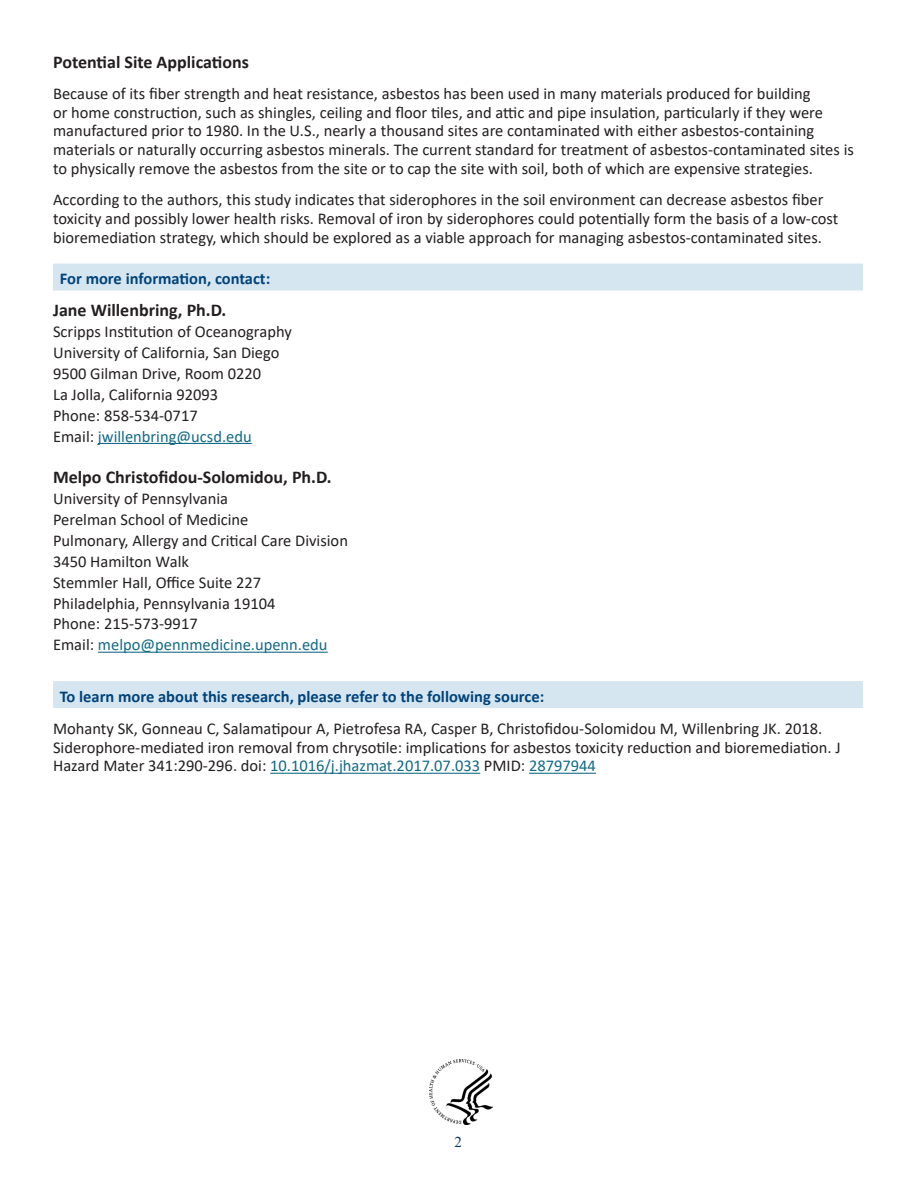
<style>
.page{position:relative;width:918px;height:1188px;background:#fff}
.page>*{position:absolute;margin:0;border:0;box-sizing:border-box;transform-origin:0 0}
.For_More_Info_Contac{font:700 18px "Calibri";color:#231f20}
.Body_Text{font:16.5px/18.8px "Calibri";color:#231f20}
.For_More_Info_Contac-2{font:16.5px "Calibri";color:#231f20}
.t1{font:700 16.5px "Calibri";color:#00437b}
.For_More_Info_Contac-3{font:16.5px "Calibri";color:#136a85}
.t2{font:15px "Times New Roman";color:#036}
.s1{color:#231f20}
.s2{color:#136a85}
</style>
<div class="page">
<div style="left:53px;top:264px;width:810px;height:27px;background:#d6e6f0"></div>
<hr style="left:98px;top:443px;width:154px;height:1px;background:#136a85">
<hr style="left:98px;top:652px;width:230px;height:1px;background:#136a85">
<div style="left:53px;top:681px;width:810px;height:27px;background:#d6e6f0"></div>
<hr style="left:270px;top:773px;width:210px;height:1px;background:#136a85">
<hr style="left:529px;top:773px;width:67px;height:1px;background:#136a85">
<img style="left:429px;top:1059px;width:64px;height:65px">
<h2 class="For_More_Info_Contac" style="left:53px;top:49px;width:197px">Potential Site Applications</h2>
<p class="Body_Text" style="left:53px;top:84px;width:802px">Because of its fiber strength and heat resistance, asbestos has been used in many materials produced for building<br>or home construction, such as shingles, ceiling and floor tiles, and attic and pipe insulation, particularly if they were manufactured prior to 1980. In the U.S., nearly a thousand sites are contaminated with either asbestos-containing materials or naturally occurring asbestos minerals. The current standard for treatment of asbestos-contaminated sites is to physically remove the asbestos from the site or to cap the site with soil, both of which are expensive strategies.</p>
<p class="Body_Text" style="left:53px;top:190px;width:787px">According to the authors, this study indicates that siderophores in the soil environment can decrease asbestos fiber toxicity and possibly lower health risks. Removal of iron by siderophores could potentially form the basis of a low-cost bioremediation strategy, which should be explored as a viable approach for managing asbestos-contaminated sites.</p>
<h2 class="t1" style="left:60px;top:267px;width:212px">For more information, contact:</h2>
<p class="For_More_Info_Contac" style="left:53px;top:298px;width:175px">Jane Willenbring, Ph.D.</p>
<p class="For_More_Info_Contac-2" style="left:53px;top:320px;width:240px">Scripps Institution of Oceanography</p>
<p class="For_More_Info_Contac-2" style="left:53px;top:341px;width:228px">University of California, San Diego</p>
<p class="For_More_Info_Contac-2" style="left:53px;top:362px;width:210px">9500 Gilman Drive, Room 0220</p>
<p class="For_More_Info_Contac-2" style="left:53px;top:383px;width:167px">La Jolla, California 92093</p>
<p class="For_More_Info_Contac-2" style="left:53px;top:404px;width:146px">Phone: 858-534-0717</p>
<p class="For_More_Info_Contac-3" style="left:53px;top:425px;width:200px"><span class="s1">Email:</span> jwillenbring@ucsd.edu</p>
<p class="For_More_Info_Contac" style="left:53px;top:465px;width:280px">Melpo Christofidou-Solomidou, Ph.D.</p>
<p class="For_More_Info_Contac-2" style="left:53px;top:487px;width:177px">University of Pennsylvania</p>
<p class="For_More_Info_Contac-2" style="left:53px;top:508px;width:197px">Perelman School of Medicine</p>
<p class="For_More_Info_Contac-2" style="left:53px;top:529px;width:296px">Pulmonary, Allergy and Critical Care Division</p>
<p class="For_More_Info_Contac-2" style="left:53px;top:550px;width:137px">3450 Hamilton Walk</p>
<p class="For_More_Info_Contac-2" style="left:53px;top:571px;width:210px">Stemmler Hall, Office Suite 227</p>
<p class="For_More_Info_Contac-2" style="left:53px;top:592px;width:224px">Philadelphia, Pennsylvania 19104</p>
<p class="For_More_Info_Contac-2" style="left:53px;top:613px;width:146px">Phone: 215-573-9917</p>
<p class="For_More_Info_Contac-3" style="left:53px;top:633px;width:276px"><span class="s1">Email:</span> melpo@pennmedicine.upenn.edu</p>
<h2 class="t1" style="left:60px;top:684px;width:486px">To learn more about this research, please refer to the following source:</h2>
<p class="Body_Text" style="left:53px;top:719px;width:789px">Mohanty SK, Gonneau C, Salamatipour A, Pietrofesa RA, Casper B, Christofidou-Solomidou M, Willenbring JK. 2018.<br>Siderophore-mediated iron removal from chrysotile: implications for asbestos toxicity reduction and bioremediation. J<br>Hazard Mater 341:290-296. doi: <span class="s2">10.1016/j.jhazmat.2017.07.033</span> PMID: <span class="s2">28797944</span></p>
<p class="t2" style="left:454px;top:1131px;width:9px">2</p>
</div>
